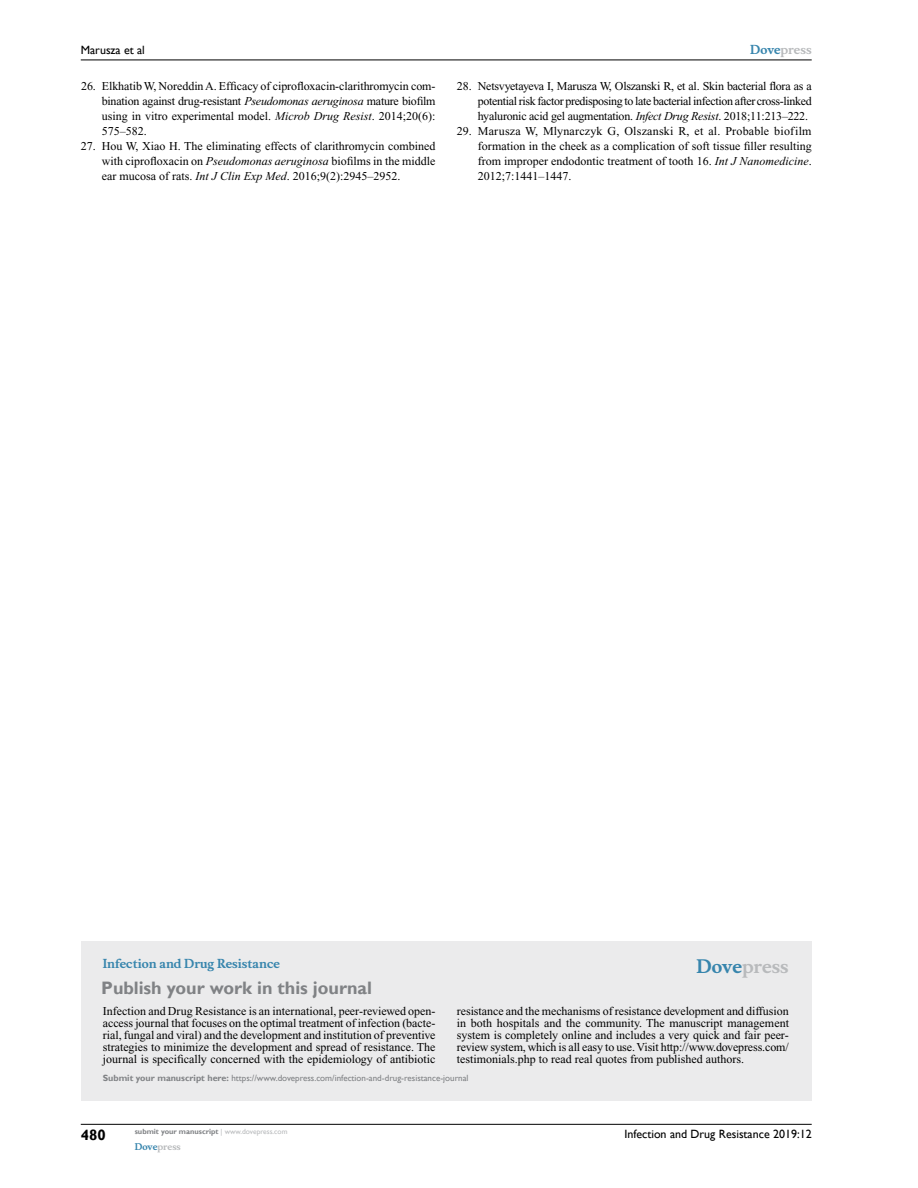
<style>
.page{position:relative;width:918px;height:1188px;background:#fff}
.page>*{position:absolute;margin:0;border:0;box-sizing:border-box;transform-origin:0 0}
.t1{font:700 18px "Gill Sans";color:#808285}
.t2{font:700 18px "Musee";color:#b8babc}
.t3{font:700 15px "Gill Sans";color:#000}
.t4{font:12px/15px "Times New Roman";color:#000;text-align:justify}
.t5{font:12px "Gill Sans";color:#000}
.t6{font:700 12px "Musee";color:#3785ad}
.t7{font:700 12px "Musee";color:#b8babc}
.t8{font:9px "Gill Sans";color:#808285}
.t9{font:700 9px "Musee";color:#b8babc}
.t10{font:700 7.5px "Gill Sans";color:#808285}
.s1{font-style:italic}
.s2{color:#3785ad}
.s3{font-weight:700}
.s4{font-weight:400;color:#b8babc}
</style>
<div class="page">
<div style="left:81px;top:941px;width:731px;height:160px;background:#ebebec"></div>
<hr style="left:81px;top:1124px;width:731px;height:1px;background:#000">
<hr style="left:81px;top:60px;width:731px;height:1px;background:#000">
<p class="t5" style="left:81px;top:43px;width:66px">Marusza et al</p>
<p class="t4" style="left:102px;top:79px;width:335px;text-indent:-20px">26. Elkhatib W, Noreddin A. Efficacy of ciprofloxacin-clarithromycin com&shy;bination against drug-resistant <span class="s1">Pseudomonas aeruginosa</span> mature biofilm using in vitro experimental model. <span class="s1">Microb Drug Resist</span>. 2014;20(6):<br>575–582.</p>
<p class="t4" style="left:102px;top:139px;width:335px;text-indent:-21px">27. Hou W, Xiao H. The eliminating effects of clarithromycin combined with ciprofloxacin on <span class="s1">Pseudomonas aeruginosa</span> biofilms in the middle ear mucosa of rats. <span class="s1">Int J Clin Exp Med</span>. 2016;9(2):2945–2952.</p>
<p class="t7" style="left:750px;top:43px;width:63px"><span class="s2">Dove</span>press</p>
<p class="t4" style="left:478px;top:79px;width:335px;text-indent:-21px">28. Netsvyetayeva I, Marusza W, Olszanski R, et al. Skin bacterial flora as a potential risk factor predisposing to late bacterial infection after cross-linked hyaluronic acid gel augmentation. <span class="s1">Infect Drug Resist</span>. 2018;11:213–222.</p>
<p class="t4" style="left:478px;top:124px;width:335px;text-indent:-21px">29. Marusza W, Mlynarczyk G, Olszanski R, et al. Probable biofilm formation in the cheek as a complication of soft tissue filler resulting from improper endodontic treatment of tooth 16. <span class="s1">Int J Nanomedicine</span>.<br>2012;7:1441–1447.</p>
<p class="t6" style="left:103px;top:956px;width:179px">Infection and Drug Resistance</p>
<h1 class="t1" style="left:101px;top:977px;width:272px">Publish your work in this journal</h1>
<h1 class="t2" style="left:697px;top:955px;width:94px"><span class="s2">Dove</span>press</h1>
<p class="t4" style="left:103px;top:1005px;width:334px;line-height:12px">Infection and Drug Resistance is an international, peer-reviewed open&shy;access journal that focuses on the optimal treatment of infection (bacte&shy;rial, fungal and viral) and the development and institution of preventive strategies to minimize the development and spread of resistance. The journal is specifically concerned with the epidemiology of antibiotic</p>
<p class="t4" style="left:457px;top:1005px;width:334px;line-height:12px">resistance and the mechanisms of resistance development and diffusion in both hospitals and the community. The manuscript management system is completely online and includes a very quick and fair peer&shy;review system, which is all easy to use. Visit http://www.dovepress.com/ testimonials.php to read real quotes from published authors.</p>
<p class="t8" style="left:103px;top:1072px;width:367px"><span class="s3">Submit your manuscript here:</span> https://www.dovepress.com/infection-and-drug-resistance-journal</p>
<p class="t3" style="left:81px;top:1126px;width:26px">480</p>
<p class="t10" style="left:135px;top:1127px;width:154px">submit your manuscript <span class="s4">| www.dovepress.com</span></p>
<p class="t9" style="left:135px;top:1141px;width:48px"><span class="s2">Dove</span>press</p>
<p class="t5" style="left:625px;top:1127px;width:189px">Infection and Drug Resistance 2019:12</p>
</div>
